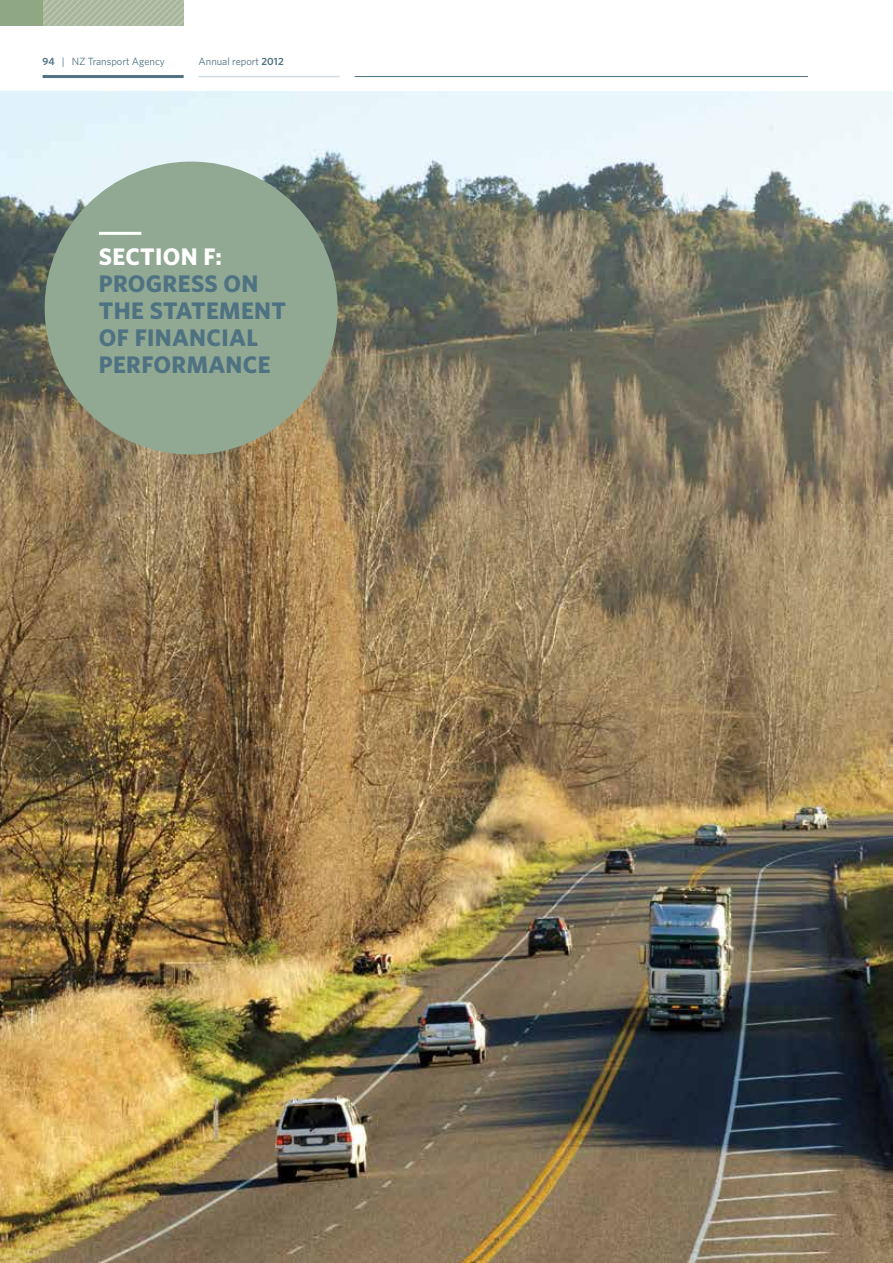
<style>
.page{position:relative;width:893px;height:1263px;background:#fff}
.page>*{position:absolute;margin:0;border:0;box-sizing:border-box;transform-origin:0 0}
.t1{font:700 24px/27px "Whitney";letter-spacing:.015em;color:#4e7282}
.t2{font:700 24px "Whitney";color:#fff}
.t3{font:10.5px "Whitney";color:#4e7282}
.s1{font-weight:600}
</style>
<div class="page">
<hr style="left:43px;top:75px;width:141px;height:3px;background:#4e7282">
<hr style="left:355px;top:76px;width:453px;height:1px;background:#4e7282">
<hr style="left:199px;top:76px;width:141px;height:1px;background:#d0dce3">
<svg style="left:43px;top:0;width:141px;height:26px;background:#aebca2"></svg>
<div style="left:0;top:0;width:43px;height:26px;background:#90a784"></div>
<img style="left:0;top:91px;width:893px;height:1172px">
<div style="left:45px;top:162px;width:293px;height:293px;background:#91a893;border-radius:50%"></div>
<hr style="left:99px;top:232px;width:42px;height:3px;background:#fff">
<p class="t3" style="left:43px;top:54px;width:124px"><span class="s1">94</span> | NZ Transport Agency</p>
<p class="t3" style="left:199px;top:54px;width:87px">Annual report <span class="s1">2012</span></p>
<p class="t2" style="left:99px;top:240px;width:125px">SECTION F:</p>
<p class="t1" style="left:99px;top:269px;width:189px">PROGRESS ON<br>THE STATEMENT<br>OF FINANCIAL<br>PERFORMANCE</p>
</div>
